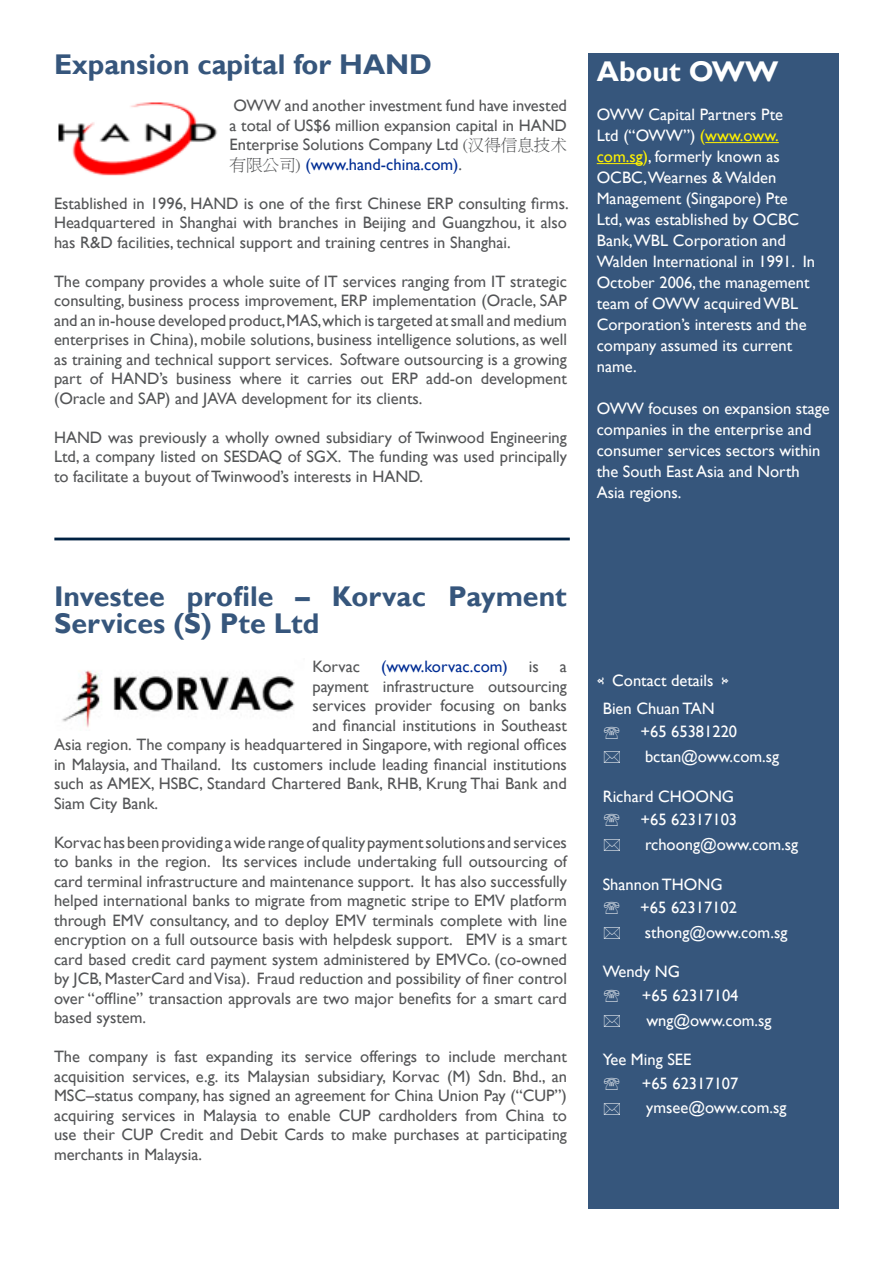
<style>
.page{position:relative;width:893px;height:1263px;background:#fff}
.page>*{position:absolute;margin:0;border:0;box-sizing:border-box;transform-origin:0 0}
.t1{font:700 28.5px/27px "Gill Sans";color:#36567c}
.t2{font:700 28.5px "Gill Sans";color:#fff}
.t3{font:16.5px/19.5px "Gill Sans";color:#545557;text-align:justify}
.t4{font:16.5px/21px "Gill Sans";color:#fff}
.t5{font:16.5px "Gill Sans";color:#002d94}
.s1{font-family:"P Ming Li U"}
.s2{color:#002d94}
.s3{color:#fff101}
</style>
<div class="page">
<div style="left:588px;top:53px;width:251px;height:1156px;background:#36567c"></div>
<hr style="left:705px;top:142px;width:74px;height:1px;background:#fff101">
<hr style="left:597px;top:163px;width:46px;height:1px;background:#fff101">
<div style="left:54px;top:538px;width:516px;height:2px;border:2px solid #002142"></div>
<img style="left:62px;top:670px;width:233px;height:58px">
<img style="left:58px;top:102px;width:159px;height:74px">
<p class="t1" style="left:54px;top:51px;width:380px">Expansion capital for HAND</p>
<p class="t3" style="left:230px;top:96px;width:339px">OWW and another investment fund have invested a total of US$6 million expansion capital in HAND Enterprise Solutions Company Ltd <span class="s1">(汉得信息技术有限公司)</span> <span class="s2">(www.hand-china.com)</span>.</p>
<p class="t3" style="left:54px;top:194px;width:516px">Established in 1996, HAND is one of the first Chinese ERP consulting firms.<br>Headquartered in Shanghai with branches in Beijing and Guangzhou, it also has R&amp;D facilities, technical support and training centres in Shanghai.</p>
<p class="t3" style="left:54px;top:272px;width:514px">The company provides a whole suite of IT services ranging from IT strategic consulting, business process improvement, ERP implementation (Oracle, SAP and an in-house developed product, MAS, which is targeted at small and medium enterprises in China), mobile solutions, business intelligence solutions, as well as training and technical support services. Software outsourcing is a growing part of HAND’s business where it carries out ERP add-on development (Oracle and SAP) and JAVA development for its clients.</p>
<p class="t3" style="left:54px;top:428px;width:514px">HAND was previously a wholly owned subsidiary of Twinwood Engineering Ltd, a company listed on SESDAQ of SGX. The funding was used principally to facilitate a buyout of Twinwood’s interests in HAND.</p>
<p class="t2" style="left:597px;top:55px;width:183px">About OWW</p>
<p class="t4" style="left:597px;top:105px;width:220px">OWW Capital Partners Pte<br>Ltd (“OWW”) <span class="s3">(www.oww. com.sg)</span>, formerly known as<br>OCBC,Wearnes &amp; Walden<br>Management (Singapore) Pte<br>Ltd, was established by OCBC<br>Bank,WBL Corporation and<br>Walden International in 1991. In<br>October 2006, the management team of OWW acquired WBL<br>Corporation’s interests and the company assumed its current name.</p>
<p class="t4" style="left:597px;top:399px;width:235px">OWW focuses on expansion stage companies in the enterprise and consumer services sectors within the South East Asia and North<br>Asia regions.</p>
<p class="t1" style="left:54px;top:584px;width:514px">Investee profile – Korvac Payment<br>Services (S) Pte Ltd</p>
<p class="t3" style="left:313px;top:657px;width:49px">Korvac</p>
<p class="t5" style="left:381px;top:657px;width:128px">(www.korvac.com)</p>
<p class="t3" style="left:529px;top:657px;width:11px">is</p>
<p class="t3" style="left:560px;top:657px;width:9px">a</p>
<p class="t3" style="left:313px;top:677px;width:256px">payment infrastructure outsourcing</p>
<p class="t3" style="left:313px;top:696px;width:256px">services provider focusing on banks</p>
<p class="t3" style="left:313px;top:716px;width:256px">and financial institutions in Southeast</p>
<p class="t3" style="left:54px;top:735px;width:514px">Asia region. The company is headquartered in Singapore, with regional offices</p>
<p class="t3" style="left:54px;top:755px;width:514px">in Malaysia, and Thailand. Its customers include leading financial institutions</p>
<p class="t3" style="left:54px;top:774px;width:514px">such as AMEX, HSBC, Standard Chartered Bank, RHB, Krung Thai Bank and</p>
<p class="t3" style="left:54px;top:794px;width:106px">Siam City Bank.</p>
<p class="t3" style="left:54px;top:833px;width:514px">Korvac has been providing a wide range of quality payment solutions and services to banks in the region. Its services include undertaking full outsourcing of card terminal infrastructure and maintenance support. It has also successfully helped international banks to migrate from magnetic stripe to EMV platform through EMV consultancy, and to deploy EMV terminals complete with line encryption on a full outsource basis with helpdesk support. EMV is a smart card based credit card payment system administered by EMVCo. (co-owned by JCB, MasterCard and Visa). Fraud reduction and possibility of finer control over “offline” transaction approvals are two major benefits for a smart card based system.</p>
<p class="t3" style="left:54px;top:1047px;width:514px">The company is fast expanding its service offerings to include merchant acquisition services, e.g. its Malaysian subsidiary, Korvac (M) Sdn. Bhd., an MSC–status company, has signed an agreement for China Union Pay (“CUP”) acquiring services in Malaysia to enable CUP cardholders from China to use their CUP Credit and Debit Cards to make purchases at participating merchants in Malaysia.</p>
<p class="t4" style="left:597px;top:670px;width:134px">• Contact details •</p>
<p class="t4" style="left:603px;top:698px;width:113px">Bien Chuan TAN</p>
<p class="t4" style="left:640px;top:721px;width:98px">+65 65381220</p>
<p class="t4" style="left:645px;top:746px;width:136px">bctan@oww.com.sg</p>
<p class="t4" style="left:603px;top:786px;width:133px">Richard CHOONG</p>
<p class="t4" style="left:640px;top:809px;width:98px">+65 62317103</p>
<p class="t4" style="left:645px;top:834px;width:155px">rchoong@oww.com.sg</p>
<p class="t4" style="left:603px;top:874px;width:121px">Shannon THONG</p>
<p class="t4" style="left:640px;top:897px;width:98px">+65 62317102</p>
<p class="t4" style="left:645px;top:922px;width:144px">sthong@oww.com.sg</p>
<p class="t4" style="left:603px;top:962px;width:79px">Wendy NG</p>
<p class="t4" style="left:642px;top:985px;width:98px">+65 62317104</p>
<p class="t4" style="left:646px;top:1010px;width:127px">wng@oww.com.sg</p>
<p class="t4" style="left:603px;top:1049px;width:90px">Yee Ming SEE</p>
<p class="t4" style="left:642px;top:1073px;width:98px">+65 62317107</p>
<p class="t4" style="left:646px;top:1097px;width:142px">ymsee@oww.com.sg</p>
</div>
